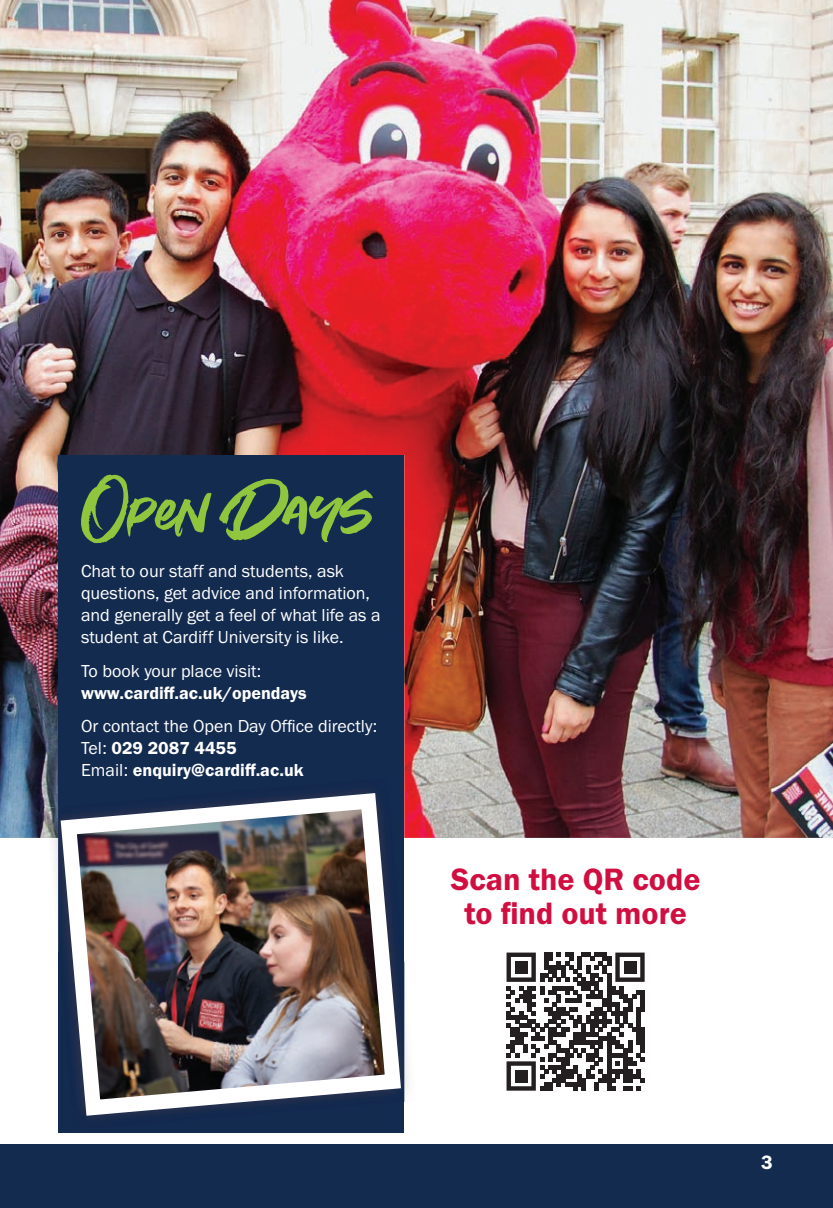
<style>
.page{position:relative;width:833px;height:1208px;background:#fff}
.page>*{position:absolute;margin:0;border:0;box-sizing:border-box;transform-origin:0 0}
.t1{font:100px "Summer Loving Solid";color:#8fc63e}
.t2{font:32px/34px "Franklin Gothic URW Dem";color:#d10e40;text-align:center}
.t3{font:20px "Franklin Gothic URW Dem";color:#fff}
.t4{font:18px/22px "Franklin Gothic URW Boo";color:#fff}
.t5{font:18px/22px "Franklin Gothic URW Dem";color:#fff}
.s1{font-family:"Franklin Gothic URW Boo"}
</style>
<div class="page">
<img style="left:0;top:0;width:833px;height:838px">
<div style="left:58px;top:455px;width:346px;height:677px;background:#142b50"></div>
<img style="left:46px;top:807px;width:6px;height:31px">
<img style="left:52px;top:785px;width:357px;height:333px">
<svg style="left:506px;top:952px;width:138px;height:138px"></svg>
<div style="left:515px;top:961px;width:12px;height:12px;background:#231f20"></div>
<div style="left:623px;top:961px;width:13px;height:12px;background:#231f20"></div>
<div style="left:515px;top:1069px;width:12px;height:13px;background:#231f20"></div>
<div style="left:0;top:1144px;width:833px;height:64px;background:#142b50"></div>
<h1 class="t1" style="left:81px;top:449px;width:291px">Open Days</h1>
<p class="t4" style="left:81px;top:560px;width:301px">Chat to our staff and students, ask questions, get advice and information, and generally get a feel of what life as a student at Cardiff University is like.</p>
<p class="t4" style="left:81px;top:659px;width:182px">To book your place visit:</p>
<p class="t5" style="left:81px;top:681px;width:227px">www.cardiff.ac.uk/opendays</p>
<p class="t4" style="left:81px;top:715px;width:298px">Or contact the Open Day Office directly:</p>
<p class="t5" style="left:81px;top:737px;width:224px"><span class="s1">Tel:</span> 029 2087 4455<br><span class="s1">Email:</span> enquiry@cardiff.ac.uk</p>
<h2 class="t2" style="left:451px;top:862px;width:251px">Scan the QR code to find out more</h2>
<p class="t3" style="left:761px;top:1149px;width:13px">3</p>
</div>
